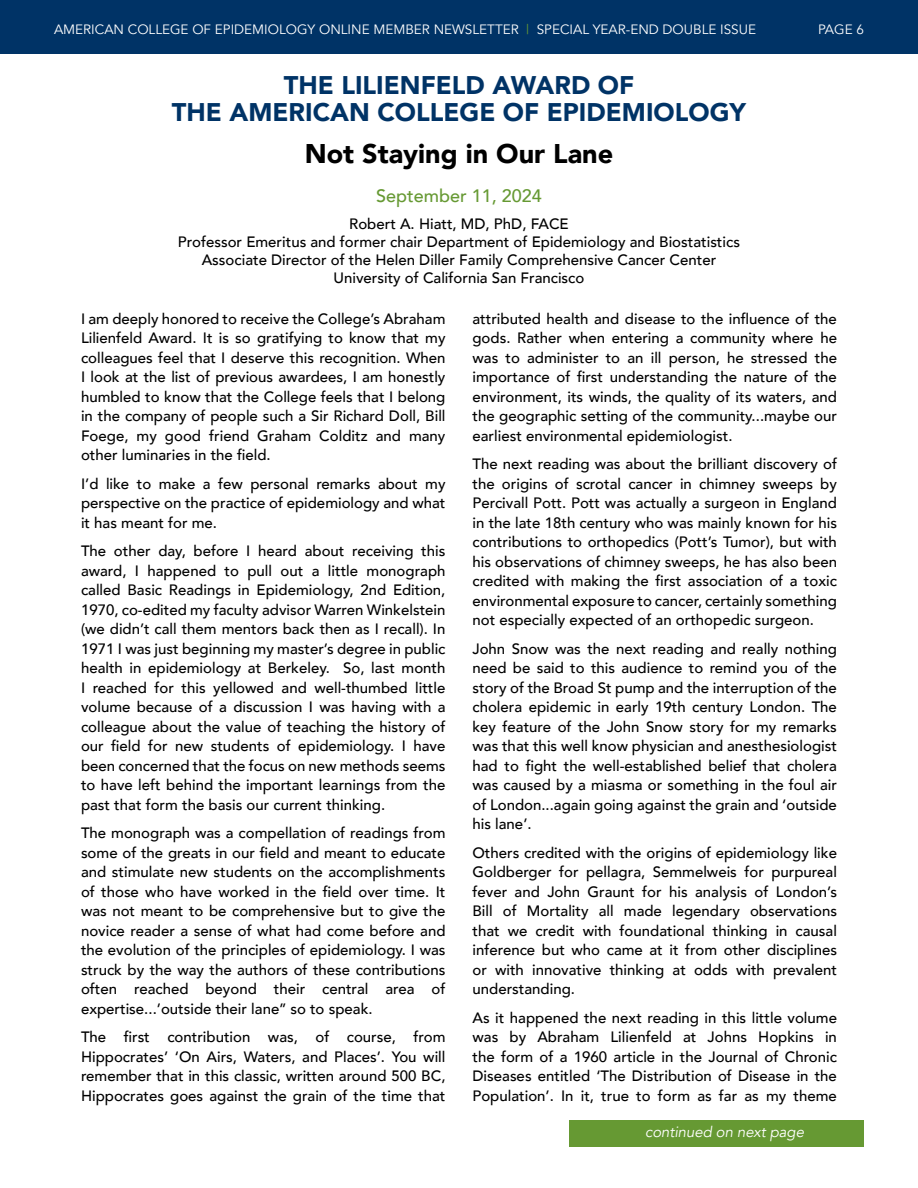
<style>
.page{position:relative;width:918px;height:1188px;background:#fff}
.page>*{position:absolute;margin:0;border:0;box-sizing:border-box;transform-origin:0 0}
.t1{font:900 27px "Avenir";color:#000}
.t2{font:900 25.5px/27px "Avenir";color:#036;text-align:center}
.t3{font:500 18px "Avenir";color:#693}
.t4{font:500 15px/19.5px "Avenir";color:#000;text-align:justify}
.t5{font:italic 15px "Avenir";letter-spacing:-.005em;color:#fff}
.t6{font:13.5px "Avenir";color:#fff}
.s1{color:#693}
</style>
<div class="page">
<div style="left:0;top:0;width:918px;height:54px;background:#036"></div>
<div style="left:570px;top:1120px;width:294px;height:26px;background:#693"></div>
<p class="t6" style="left:54px;top:21px;width:704px">AMERICAN COLLEGE OF EPIDEMIOLOGY ONLINE MEMBER NEWSLETTER <span class="s1">|</span> SPECIAL YEAR-END DOUBLE ISSUE</p>
<p class="t6" style="left:818px;top:21px;width:47px">PAGE 6</p>
<h2 class="t2" style="left:172px;top:71px;width:576px">THE LILIENFELD AWARD OF<br>THE AMERICAN COLLEGE OF EPIDEMIOLOGY</h2>
<h1 class="t1" style="left:305px;top:130px;width:310px">Not Staying in Our Lane</h1>
<p class="t3" style="left:376px;top:180px;width:167px">September 11, 2024</p>
<p class="t4" style="left:178px;top:214px;width:564px;line-height:18px;text-align:center">Robert A. Hiatt, MD, PhD, FACE<br>Professor Emeritus and former chair Department of Epidemiology and Biostatistics Associate Director of the Helen Diller Family Comprehensive Cancer Center University of California San Francisco</p>
<p class="t4" style="left:81px;top:308px;width:366px">I am deeply honored to receive the College’s Abraham Lilienfeld Award. It is so gratifying to know that my colleagues feel that I deserve this recognition. When I look at the list of previous awardees, I am honestly humbled to know that the College feels that I belong in the company of people such a Sir Richard Doll, Bill Foege, my good friend Graham Colditz and many other luminaries in the field.</p>
<p class="t4" style="left:81px;top:473px;width:366px">I’d like to make a few personal remarks about my perspective on the practice of epidemiology and what it has meant for me.</p>
<p class="t4" style="left:81px;top:541px;width:366px">The other day, before I heard about receiving this award, I happened to pull out a little monograph called Basic Readings in Epidemiology, 2nd Edition, 1970, co-edited my faculty advisor Warren Winkelstein (we didn’t call them mentors back then as I recall). In 1971 I was just beginning my master’s degree in public health in epidemiology at Berkeley. So, last month I reached for this yellowed and well-thumbed little volume because of a discussion I was having with a colleague about the value of teaching the history of our field for new students of epidemiology. I have been concerned that the focus on new methods seems to have left behind the important learnings from the past that form the basis our current thinking.</p>
<p class="t4" style="left:81px;top:823px;width:366px">The monograph was a compellation of readings from some of the greats in our field and meant to educate and stimulate new students on the accomplishments of those who have worked in the field over time. It was not meant to be comprehensive but to give the novice reader a sense of what had come before and the evolution of the principles of epidemiology. I was struck by the way the authors of these contributions often reached beyond their central area of expertise...’outside their lane’’ so to speak.</p>
<p class="t4" style="left:81px;top:1027px;width:366px">The first contribution was, of course, from Hippocrates’ ‘On Airs, Waters, and Places’. You will remember that in this classic, written around 500 BC, Hippocrates goes against the grain of the time that</p>
<p class="t4" style="left:472px;top:308px;width:366px">attributed health and disease to the influence of the gods. Rather when entering a community where he was to administer to an ill person, he stressed the importance of first understanding the nature of the environment, its winds, the quality of its waters, and the geographic setting of the community...maybe our earliest environmental epidemiologist.</p>
<p class="t4" style="left:472px;top:454px;width:366px">The next reading was about the brilliant discovery of the origins of scrotal cancer in chimney sweeps by Percivall Pott. Pott was actually a surgeon in England in the late 18th century who was mainly known for his contributions to orthopedics (Pott’s Tumor), but with his observations of chimney sweeps, he has also been credited with making the first association of a toxic environmental exposure to cancer, certainly something not especially expected of an orthopedic surgeon.</p>
<p class="t4" style="left:472px;top:638px;width:366px">John Snow was the next reading and really nothing need be said to this audience to remind you of the story of the Broad St pump and the interruption of the cholera epidemic in early 19th century London. The key feature of the John Snow story for my remarks was that this well know physician and anesthesiologist had to fight the well-established belief that cholera was caused by a miasma or something in the foul air of London...again going against the grain and ‘outside his lane’.</p>
<p class="t4" style="left:472px;top:842px;width:366px">Others credited with the origins of epidemiology like Goldberger for pellagra, Semmelweis for purpureal fever and John Graunt for his analysis of London’s Bill of Mortality all made legendary observations that we credit with foundational thinking in causal inference but who came at it from other disciplines or with innovative thinking at odds with prevalent understanding.</p>
<p class="t4" style="left:472px;top:1007px;width:366px">As it happened the next reading in this little volume was by Abraham Lilienfeld at Johns Hopkins in the form of a 1960 article in the Journal of Chronic Diseases entitled ‘The Distribution of Disease in the Population’. In it, true to form as far as my theme</p>
<p class="t5" style="left:645px;top:1123px;width:160px">continued on next page</p>
</div>
